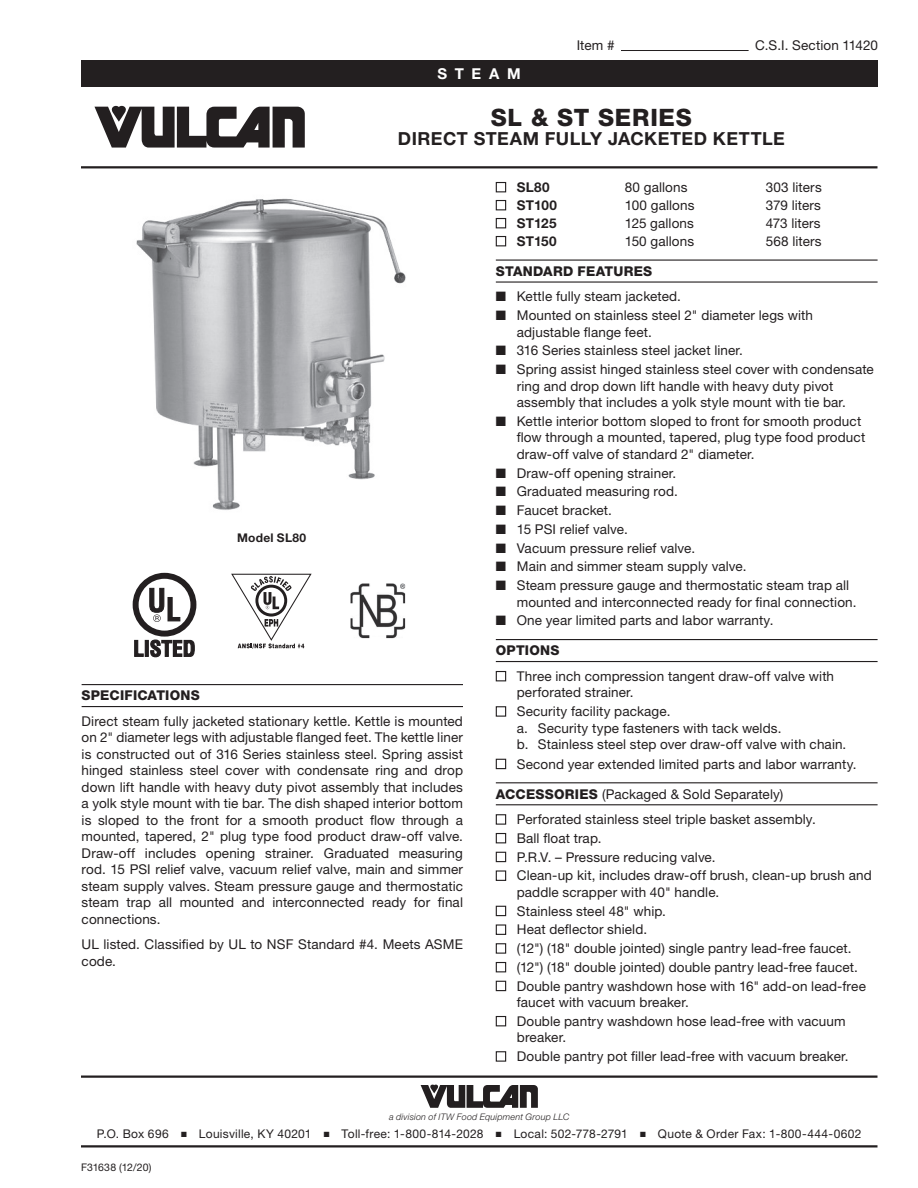
<style>
.page{position:relative;width:918px;height:1188px;background:#fff}
.page>*{position:absolute;margin:0;border:0;box-sizing:border-box;transform-origin:0 0}
.t1{font:800 24px "Helvetica Neue LT Std";letter-spacing:.035em;color:#231f20}
.t2{font:700 18px "Helvetica Neue LT Std";letter-spacing:.025em;color:#231f20}
.t3{font:700 15px "Helvetica Neue LT Std";letter-spacing:.515em;color:#fff}
.t4{font:13.5px/16.5px "Helvetica Neue LT Std";letter-spacing:.01em;color:#231f20}
.t5{font:800 13.5px "Helvetica Neue LT Std";letter-spacing:.015em;color:#231f20}
.t6{font:700 13.5px "Helvetica Neue LT Std";letter-spacing:.015em;color:#231f20}
.t7{font:12px "Helvetica Neue LT Std";letter-spacing:.025em;color:#231f20}
.t8{font:700 12px "Helvetica Neue LT Std";letter-spacing:.025em;color:#231f20}
.t9{font:10.5px "Helvetica Neue LT Std";letter-spacing:.005em;color:#231f20}
.t10{font:italic 300 9px "Helvetica Neue LT Std";letter-spacing:.02em;color:#231f20}
.s1{font-weight:800}
</style>
<div class="page">
<div style="left:81px;top:60px;width:796px;height:27px;background:#231f20"></div>
<hr style="left:81px;top:1076px;width:797px;height:2px;background:#231f20">
<svg style="left:421px;top:1085px;width:117px;height:23px"></svg>
<hr style="left:81px;top:1145px;width:797px;height:3px;background:#231f20">
<svg style="left:94px;top:106px;width:211px;height:42px"></svg>
<hr style="left:81px;top:166px;width:797px;height:2px;background:#231f20">
<hr style="left:621px;top:50px;width:128px;height:1px;background:#231f20">
<hr style="left:82px;top:684px;width:381px;height:1px;background:#231f20">
<hr style="left:82px;top:706px;width:381px;height:1px;background:#231f20">
<hr style="left:496px;top:260px;width:382px;height:1px;background:#231f20">
<hr style="left:496px;top:281px;width:382px;height:2px;background:#231f20">
<hr style="left:496px;top:639px;width:382px;height:1px;background:#231f20">
<hr style="left:496px;top:661px;width:382px;height:1px;background:#231f20">
<hr style="left:496px;top:782px;width:382px;height:1px;background:#231f20">
<hr style="left:496px;top:804px;width:382px;height:1px;background:#231f20">
<svg style="left:231px;top:573px;width:81px;height:76px"></svg>
<div style="left:133px;top:573px;width:63px;height:64px;border:6px solid #231f20;border-radius:50%"></div>
<svg style="left:149px;top:587px;width:32px;height:35px"></svg>
<svg style="left:134px;top:639px;width:10px;height:18px"></svg>
<svg style="left:145px;top:640px;width:4px;height:17px"></svg>
<svg style="left:150px;top:639px;width:45px;height:19px"></svg>
<img style="left:136px;top:198px;width:270px;height:312px">
<img style="left:350px;top:583px;width:56px;height:56px">
<p class="t3" style="left:438px;top:64px;width:85px">STEAM</p>
<p class="t4" style="left:577px;top:37px;width:39px">Item #</p>
<p class="t4" style="left:755px;top:37px;width:124px">C.S.I. Section 11420</p>
<h1 class="t1" style="left:491px;top:103px;width:203px">SL &amp; ST SERIES</h1>
<h2 class="t2" style="left:398px;top:128px;width:388px">DIRECT STEAM FULLY JACKETED KETTLE</h2>
<p class="t8" style="left:237px;top:531px;width:71px">Model SL80</p>
<p class="t5" style="left:82px;top:688px;width:120px">SPECIFICATIONS</p>
<p class="t4" style="left:82px;top:713px;width:383px;text-align:justify">Direct steam fully jacketed stationary kettle. Kettle is mounted on 2" diameter legs with adjustable flanged feet. The kettle liner is constructed out of 316 Series stainless steel. Spring assist hinged stainless steel cover with condensate ring and drop down lift handle with heavy duty pivot assembly that includes a yolk style mount with tie bar. The dish shaped interior bottom is sloped to the front for a smooth product flow through a mounted, tapered, 2" plug type food product draw-off valve.<br>Draw-off includes opening strainer. Graduated measuring rod. 15 PSI relief valve, vacuum relief valve, main and simmer steam supply valves. Steam pressure gauge and thermostatic steam trap all mounted and interconnected ready for final connections.</p>
<p class="t4" style="left:82px;top:936px;width:383px">UL listed. Classified by UL to NSF Standard #4. Meets ASME code.</p>
<p class="t6" style="left:496px;top:179px;width:55px">■ SL80</p>
<p class="t4" style="left:625px;top:179px;width:64px">80 gallons</p>
<p class="t4" style="left:766px;top:179px;width:57px">303 liters</p>
<p class="t6" style="left:496px;top:197px;width:63px">■ ST100</p>
<p class="t4" style="left:625px;top:197px;width:71px">100 gallons</p>
<p class="t4" style="left:766px;top:197px;width:57px">379 liters</p>
<p class="t6" style="left:496px;top:215px;width:62px">■ ST125</p>
<p class="t4" style="left:625px;top:215px;width:71px">125 gallons</p>
<p class="t4" style="left:766px;top:215px;width:56px">473 liters</p>
<p class="t6" style="left:496px;top:233px;width:62px">■ ST150</p>
<p class="t4" style="left:625px;top:233px;width:71px">150 gallons</p>
<p class="t4" style="left:766px;top:233px;width:57px">568 liters</p>
<p class="t5" style="left:496px;top:263px;width:158px">STANDARD FEATURES</p>
<p class="t4" style="left:496px;top:288px;width:187px">■ Kettle fully steam jacketed.</p>
<p class="t4" style="left:517px;top:307px;width:298px;text-indent:-21px">■ Mounted on stainless steel 2" diameter legs with adjustable flange feet.</p>
<p class="t4" style="left:496px;top:342px;width:249px">■ 316 Series stainless steel jacket liner.</p>
<p class="t4" style="left:517px;top:361px;width:358px;text-indent:-21px">■ Spring assist hinged stainless steel cover with condensate ring and drop down lift handle with heavy duty pivot assembly that includes a yolk style mount with tie bar.</p>
<p class="t4" style="left:517px;top:413px;width:350px;text-indent:-21px">■ Kettle interior bottom sloped to front for smooth product flow through a mounted, tapered, plug type food product draw-off valve of standard 2" diameter.</p>
<p class="t4" style="left:496px;top:464px;width:182px">■ Draw-off opening strainer.</p>
<p class="t4" style="left:496px;top:483px;width:184px">■ Graduated measuring rod.</p>
<p class="t4" style="left:496px;top:502px;width:118px">■ Faucet bracket.</p>
<p class="t4" style="left:496px;top:521px;width:133px">■ 15 PSI relief valve.</p>
<p class="t4" style="left:496px;top:539px;width:201px">■ Vacuum pressure relief valve.</p>
<p class="t4" style="left:496px;top:558px;width:252px">■ Main and simmer steam supply valve.</p>
<p class="t4" style="left:517px;top:577px;width:341px;text-indent:-21px">■ Steam pressure gauge and thermostatic steam trap all mounted and interconnected ready for final connection.</p>
<p class="t4" style="left:496px;top:612px;width:279px">■ One year limited parts and labor warranty.</p>
<p class="t5" style="left:496px;top:643px;width:65px">OPTIONS</p>
<p class="t4" style="left:517px;top:668px;width:319px;text-indent:-21px">■ Three inch compression tangent draw-off valve with perforated strainer.</p>
<p class="t4" style="left:517px;top:703px;width:331px;text-indent:-21px">■ Security facility package.<br>a. Security type fasteners with tack welds.<br>b. Stainless steel step over draw-off valve with chain.</p>
<p class="t4" style="left:496px;top:755px;width:362px">■ Second year extended limited parts and labor warranty.</p>
<p class="t4" style="left:496px;top:785px;width:289px"><span class="s1">ACCESSORIES</span> (Packaged &amp; Sold Separately)</p>
<p class="t4" style="left:496px;top:811px;width:321px">■ Perforated stainless steel triple basket assembly.</p>
<p class="t4" style="left:496px;top:830px;width:107px">■ Ball float trap.</p>
<p class="t4" style="left:496px;top:848px;width:221px">■ P.R.V. – Pressure reducing valve.</p>
<p class="t4" style="left:517px;top:867px;width:356px;text-indent:-21px">■ Clean-up kit, includes draw-off brush, clean-up brush and paddle scrapper with 40" handle.</p>
<p class="t4" style="left:496px;top:902px;width:172px">■ Stainless steel 48" whip.</p>
<p class="t4" style="left:496px;top:921px;width:153px">■ Heat deflector shield.</p>
<p class="t4" style="left:496px;top:940px;width:357px">■ (12") (18" double jointed) single pantry lead-free faucet.</p>
<p class="t4" style="left:496px;top:959px;width:364px">■ (12") (18" double jointed) double pantry lead-free faucet.</p>
<p class="t4" style="left:517px;top:977px;width:351px;text-indent:-21px">■ Double pantry washdown hose with 16" add-on lead-free faucet with vacuum breaker.</p>
<p class="t4" style="left:517px;top:1013px;width:330px;text-indent:-21px">■ Double pantry washdown hose lead-free with vacuum breaker.</p>
<p class="t4" style="left:496px;top:1048px;width:354px">■ Double pantry pot filler lead-free with vacuum breaker.</p>
<p class="t10" style="left:389px;top:1111px;width:182px">a division of ITW Food Equipment Group LLC</p>
<p class="t7" style="left:97px;top:1127px;width:766px">P.O. Box 696 ■ Louisville, KY 40201 ■ Toll-free: 1-800-814-2028 ■ Local: 502-778-2791 ■ Quote &amp; Order Fax: 1-800-444-0602</p>
<p class="t9" style="left:81px;top:1161px;width:72px">F31638 (12/20)</p>
</div>
